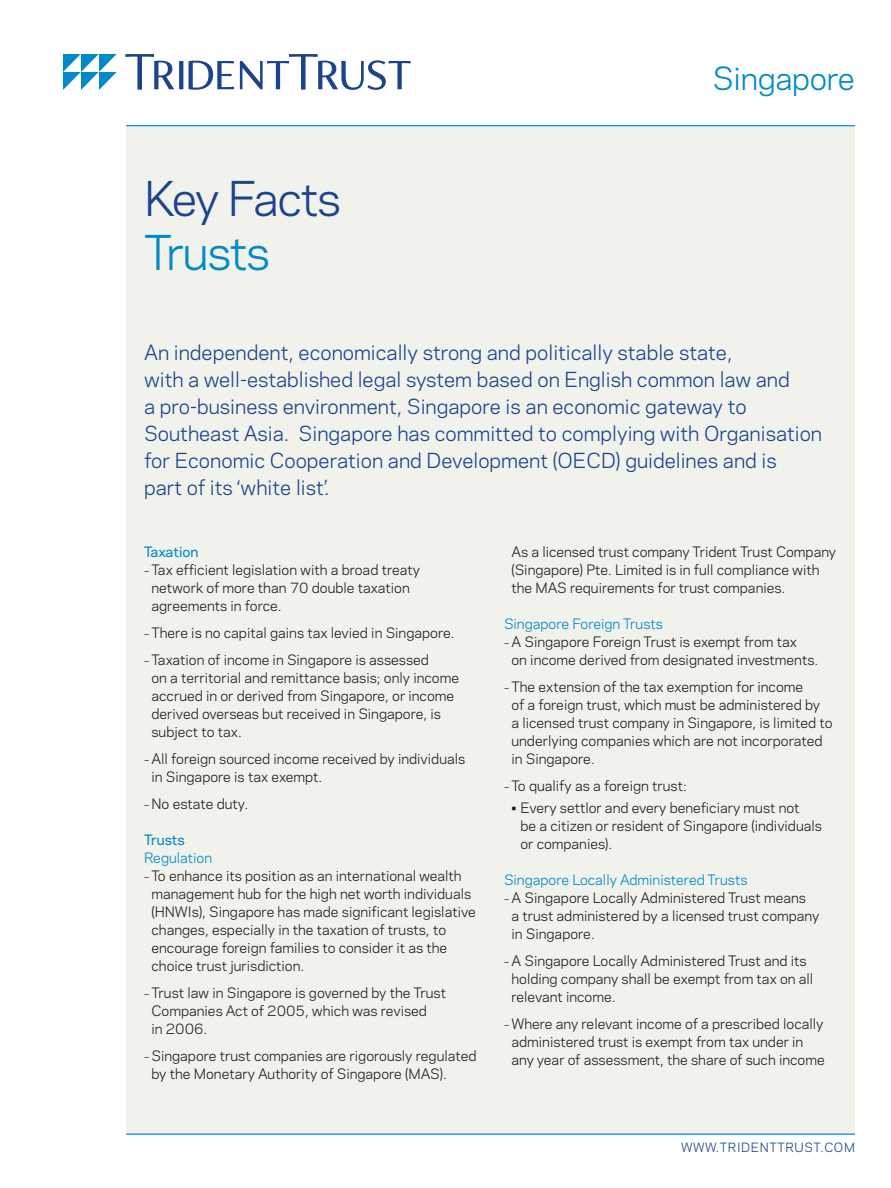
<style>
.page{position:relative;width:891px;height:1188px;background:#fff}
.page>*{position:absolute;margin:0;border:0;box-sizing:border-box;transform-origin:0 0}
.t1{font:45px "Polaris";letter-spacing:-.04em;color:#1d448b}
.t2{font:45px "Polaris";letter-spacing:-.03em;color:#008ac8}
.t3{font:30px "Polaris";letter-spacing:-.01em;color:#008ac8}
.Intro_Text{font:19.5px/27px "Polaris";color:#1d448b}
.t4{font:13.5px/18px "Polaris";color:#231f20}
.Head_2{font:13.5px "Polaris";color:#008ac8}
.Head_1{font:500 13.5px "Polaris";color:#008ac8}
.Head_2_following_Hea{font:13.5px "Polaris";color:#008ac8}
.t5{font:12px "Polaris";letter-spacing:.05em;color:#1d448b}
.s1{font-size:10.5px}
</style>
<div class="page">
<div style="left:126px;top:126px;width:729px;height:1008px;background:#f2f2ed"></div>
<hr style="left:126px;top:126px;width:729px;height:1px;background:#008ac8">
<hr style="left:126px;top:1134px;width:729px;height:1px;background:#008ac8">
<svg style="left:126px;top:54px;width:285px;height:36px"></svg>
<svg style="left:63px;top:54px;width:54px;height:36px"></svg>
<h1 class="t1" style="left:144px;top:165px;width:199px">Key Facts</h1>
<h1 class="t2" style="left:144px;top:219px;width:128px">Trusts</h1>
<h2 class="t3" style="left:713px;top:56px;width:144px">Singapore</h2>
<p class="Intro_Text" style="left:144px;top:338px;width:680px">An independent, economically strong and politically stable state,<br>with a well-established legal system based on English common law and<br>a pro-business environment, Singapore is an economic gateway to Southeast Asia. Singapore has committed to complying with Organisation for Economic Cooperation and Development (OECD) guidelines and is<br>part of its ‘white list’.</p>
<p class="Head_1" style="left:144px;top:541px;width:56px">Taxation</p>
<p class="t4" style="left:152px;top:560px;width:270px;text-indent:-8px"><span class="s1">–</span> Tax efficient legislation with a broad treaty network of more than 70 double taxation agreements in force.</p>
<p class="t4" style="left:144px;top:623px;width:312px"><span class="s1">–</span> There is no capital gains tax levied in Singapore.</p>
<p class="t4" style="left:152px;top:650px;width:309px;text-indent:-8px"><span class="s1">–</span> Taxation of income in Singapore is assessed<br>on a territorial and remittance basis; only income accrued in or derived from Singapore, or income derived overseas but received in Singapore, is subject to tax.</p>
<p class="t4" style="left:152px;top:749px;width:315px;text-indent:-8px"><span class="s1">–</span> All foreign sourced income received by individuals in Singapore is tax exempt.</p>
<p class="t4" style="left:144px;top:794px;width:106px"><span class="s1">–</span> No estate duty.</p>
<p class="Head_1" style="left:144px;top:829px;width:42px">Trusts</p>
<p class="Head_2_following_Hea" style="left:144px;top:847px;width:70px">Regulation</p>
<p class="t4" style="left:152px;top:866px;width:326px;text-indent:-8px"><span class="s1">–</span> To enhance its position as an international wealth management hub for the high net worth individuals (HNWIs), Singapore has made significant legislative changes, especially in the taxation of trusts, to encourage foreign families to consider it as the choice trust jurisdiction.</p>
<p class="t4" style="left:152px;top:983px;width:296px;text-indent:-8px"><span class="s1">–</span> Trust law in Singapore is governed by the Trust<br>Companies Act of 2005, which was revised<br>in 2006.</p>
<p class="t4" style="left:152px;top:1046px;width:327px;text-indent:-8px"><span class="s1">–</span> Singapore trust companies are rigorously regulated by the Monetary Authority of Singapore (MAS).</p>
<p class="t4" style="left:512px;top:542px;width:326px">As a licensed trust company Trident Trust Company (Singapore) Pte. Limited is in full compliance with the MAS requirements for trust companies.</p>
<p class="Head_2" style="left:504px;top:613px;width:161px">Singapore Foreign Trusts</p>
<p class="t4" style="left:512px;top:632px;width:308px;text-indent:-8px"><span class="s1">–</span> A Singapore Foreign Trust is exempt from tax<br>on income derived from designated investments.</p>
<p class="t4" style="left:512px;top:677px;width:323px;text-indent:-8px"><span class="s1">–</span> The extension of the tax exemption for income<br>of a foreign trust, which must be administered by<br>a licensed trust company in Singapore, is limited to underlying companies which are not incorporated in Singapore.</p>
<p class="t4" style="left:504px;top:776px;width:184px"><span class="s1">–</span> To qualify as a foreign trust:</p>
<p class="t4" style="left:520px;top:798px;width:303px;text-indent:-9px">• Every settlor and every beneficiary must not<br>be a citizen or resident of Singapore (individuals or companies).</p>
<p class="Head_2" style="left:504px;top:870px;width:245px">Singapore Locally Administered Trusts</p>
<p class="t4" style="left:512px;top:888px;width:309px;text-indent:-8px"><span class="s1">–</span> A Singapore Locally Administered Trust means<br>a trust administered by a licensed trust company in Singapore.</p>
<p class="t4" style="left:512px;top:951px;width:303px;text-indent:-8px"><span class="s1">–</span> A Singapore Locally Administered Trust and its holding company shall be exempt from tax on all relevant income.</p>
<p class="t4" style="left:512px;top:1014px;width:315px;text-indent:-8px"><span class="s1">–</span> Where any relevant income of a prescribed locally administered trust is exempt from tax under in any year of assessment, the share of such income</p>
<p class="t5" style="left:681px;top:1138px;width:175px">WWW.TRIDENTTRUST.COM</p>
</div>
